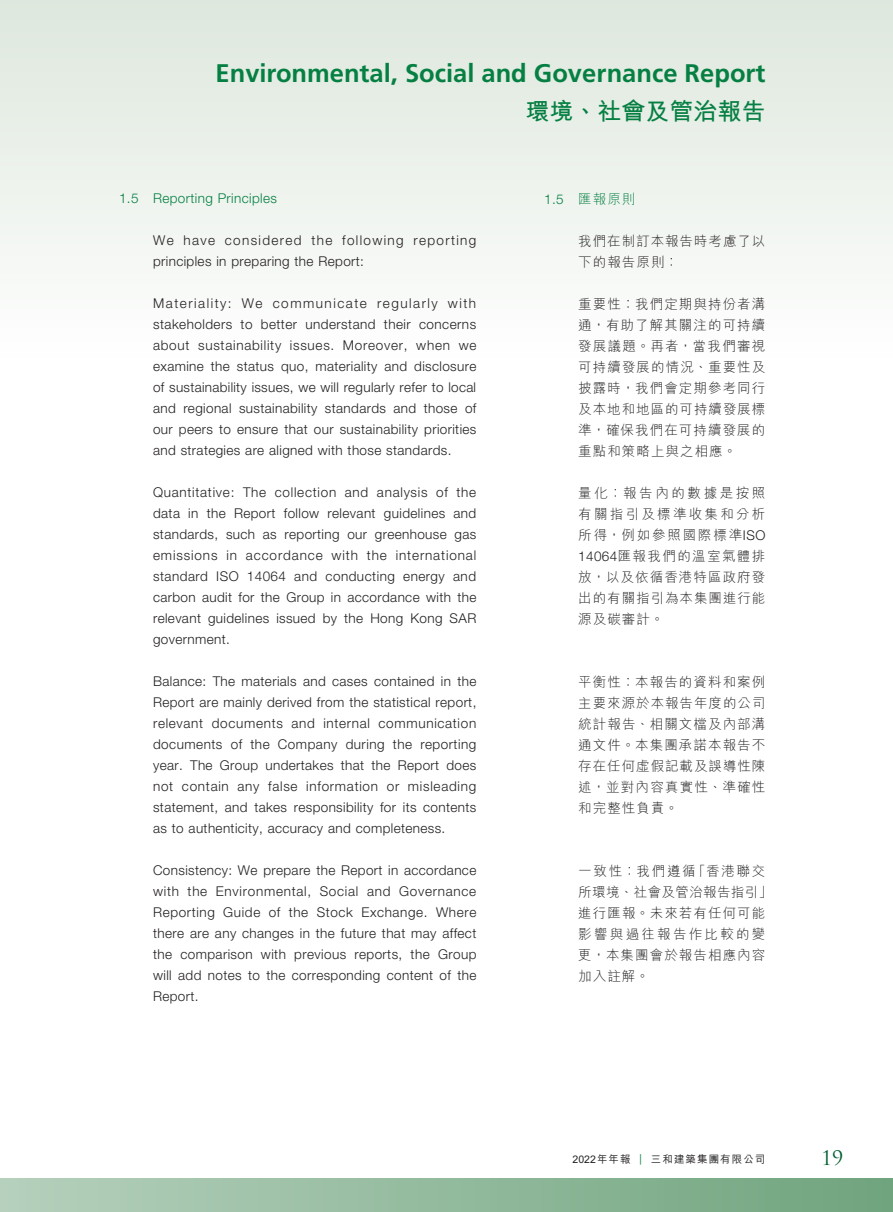
<style>
.page{position:relative;width:893px;height:1212px;background:#fff}
.page>*{position:absolute;margin:0;border:0;box-sizing:border-box;transform-origin:0 0}
.t1{font:700 25.5px "Frutiger LT Std";color:#057f42}
.t2{font:700 24px "M Hei HK";color:#057f42}
.t3{font:19.5px "Trajan Pro";color:#006230}
.t4{font:300 13.5px/21px "Helvetica Neue LT Std";letter-spacing:.03em;color:#231f20;text-align:justify}
.t5{font:300 13.5px/21px "M Hei HK";letter-spacing:.08em;color:#231f20;text-align:justify}
.t6{font:300 13.5px/21px "Helvetica Neue LT Std";letter-spacing:.1em;color:#231f20}
.t7{font:300 13.5px "Helvetica Neue LT Std";letter-spacing:.03em;color:#057f42}
.t8{font:300 13.5px "M Hei HK";color:#057f42}
.t9{font:500 10.5px "M Hei HK";letter-spacing:.1em;color:#231f20}
.t10{font:500 10.5px "M Hei HK";letter-spacing:.05em;color:#231f20}
.s1{font-family:"Helvetica Neue LT Std"}
.s2{font-family:"Frutiger LT Std";font-weight:300;color:#057f42}
</style>
<div class="page">
<div style="left:0;top:0;width:893px;height:1212px;background:linear-gradient(to bottom,#edf2ed,#fff)"></div>
<div style="left:0;top:1178px;width:893px;height:34px;background:linear-gradient(to right,#b6d0bd,#70a47e)"></div>
<h1 class="t1" style="left:216px;top:58px;width:551px">Environmental, Social and Governance Report</h1>
<p class="t7" style="left:119px;top:189px;width:159px">1.5 Reporting Principles</p>
<p class="t6" style="left:153px;top:229px;width:325px">We have considered the following reporting principles in preparing the Report:</p>
<p class="t4" style="left:153px;top:292px;width:325px">Materiality: We communicate regularly with stakeholders to better understand their concerns about sustainability issues. Moreover, when we examine the status quo, materiality and disclosure of sustainability issues, we will regularly refer to local and regional sustainability standards and those of our peers to ensure that our sustainability priorities and strategies are aligned with those standards.</p>
<p class="t4" style="left:153px;top:481px;width:325px">Quantitative: The collection and analysis of the data in the Report follow relevant guidelines and standards, such as reporting our greenhouse gas emissions in accordance with the international standard ISO 14064 and conducting energy and carbon audit for the Group in accordance with the relevant guidelines issued by the Hong Kong SAR government.</p>
<p class="t4" style="left:153px;top:670px;width:325px">Balance: The materials and cases contained in the Report are mainly derived from the statistical report, relevant documents and internal communication documents of the Company during the reporting year. The Group undertakes that the Report does not contain any false information or misleading statement, and takes responsibility for its contents as to authenticity, accuracy and completeness.</p>
<p class="t4" style="left:153px;top:859px;width:325px">Consistency: We prepare the Report in accordance with the Environmental, Social and Governance Reporting Guide of the Stock Exchange. Where there are any changes in the future that may affect the comparison with previous reports, the Group will add notes to the corresponding content of the Report.</p>
<h2 class="t2" style="left:525px;top:94px;width:241px">環境、社會及管治報告</h2>
<p class="t8" style="left:544px;top:189px;width:93px"><span class="s1">1.5</span> 匯報原則</p>
<p class="t5" style="left:578px;top:230px;width:189px">我們在制訂本報告時考慮了以下的報告原則︰</p>
<p class="t5" style="left:578px;top:293px;width:189px">重要性︰我們定期與持份者溝通，有助了解其關注的可持續發展議題。再者，當我們審視可持續發展的情況、重要性及披露時，我們會定期參考同行及本地和地區的可持續發展標準，確保我們在可持續發展的重點和策略上與之相應。</p>
<p class="t5" style="left:578px;top:482px;width:189px">量化︰報告內的數據是按照有關指引及標準收集和分析所得，例如參照國際標準<span class="s1">ISO 14064</span>匯報我們的溫室氣體排放，以及依循香港特區政府發出的有關指引為本集團進行能源及碳審計。</p>
<p class="t5" style="left:578px;top:671px;width:189px">平衡性︰本報告的資料和案例主要來源於本報告年度的公司統計報告、相關文檔及內部溝通文件。本集團承諾本報告不存在任何虛假記載及誤導性陳述，並對內容真實性、準確性和完整性負責。</p>
<p class="t5" style="left:578px;top:860px;width:195px;text-align:left">一致性︰我們遵循「香港聯交所環境、社會及管治報告指引」進行匯報。未來若有任何可能影響與過往報告作比較的變更，本集團會於報告相應內容加入註解。</p>
<p class="t10" style="left:573px;top:1151px;width:60px">2022年年報</p>
<h3 class="t3" style="left:821px;top:1146px;width:24px">19</h3>
<p class="t9" style="left:640px;top:1151px;width:127px"><span class="s2">|</span> 三和建築集團有限公司</p>
</div>
